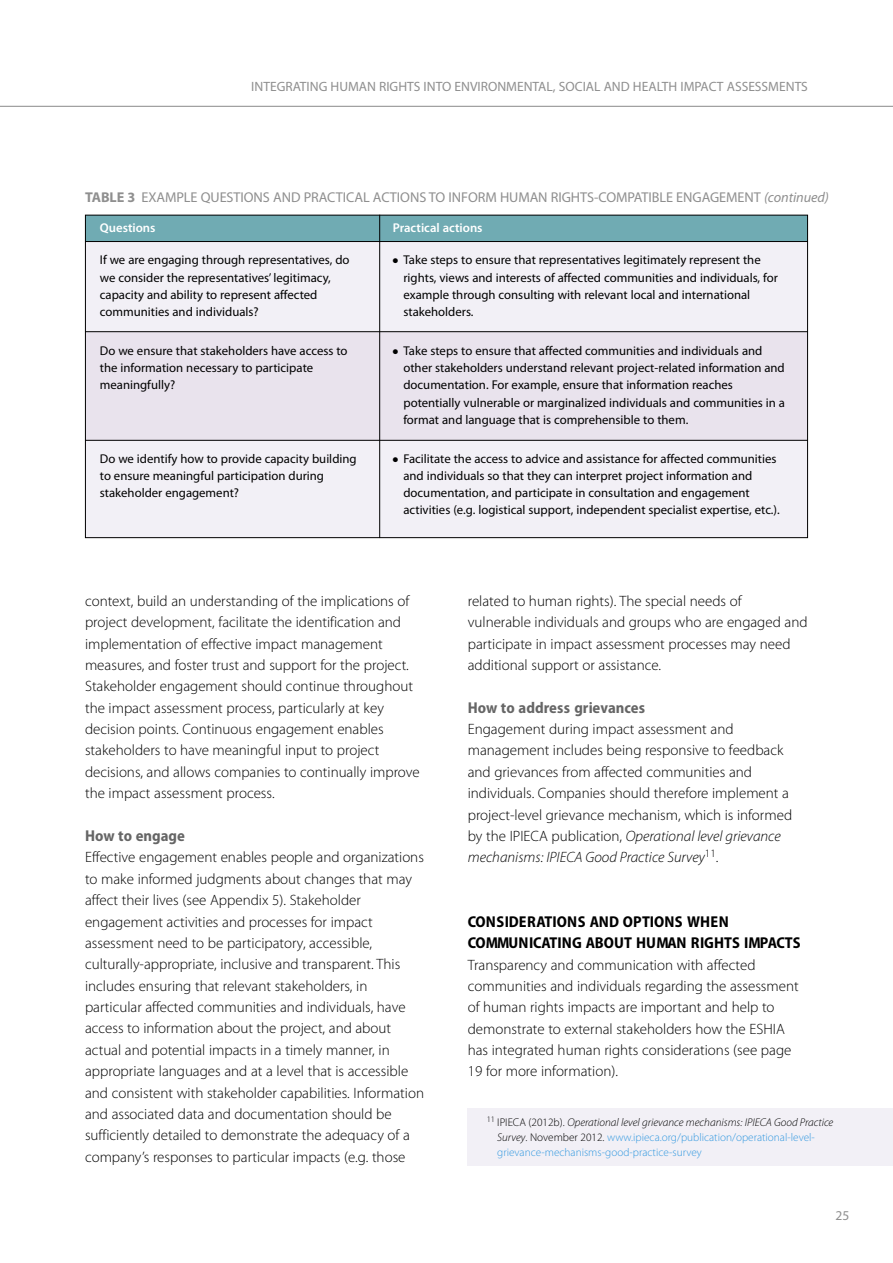
<style>
.page{position:relative;width:893px;height:1263px;background:#fff}
.page>*{position:absolute;margin:0;border:0;box-sizing:border-box;transform-origin:0 0}
.t1{font:700 semi-condensed 15.75px/21.3px "Myriad Pro";letter-spacing:.005em;color:#000}
.t2{font:700 semi-condensed 15.75px "Myriad Pro";color:#666}
.t3{font:300 15px/21.3px "Myriad Pro";color:#000}
.t4{font:14.25px "Myriad Pro";letter-spacing:-.005em;color:#8f8f8f}
.t5{font:13.5px "Myriad Pro";color:#8f8f8f}
.t6{font:12.75px/17.2px "Myriad Pro";color:#000}
.t7{font:600 12.75px "Myriad Pro";color:#fff}
.t8{font:300 11.25px/15.5px "Myriad Pro";color:#3399e0}
.s1{font-weight:700}
.s2{font-style:italic}
.s3{color:#000}
.s4{font-style:italic;color:#000}
</style>
<div class="page">
<hr style="left:0;top:106px;width:893px;height:1px;background:#8f8f8f">
<div style="left:85px;top:215px;width:723px;height:27px;background:#70abb3"></div>
<div style="left:85px;top:242px;width:723px;height:90px;background:#f2f0f6"></div>
<div style="left:85px;top:440px;width:723px;height:98px;background:#f2f0f6"></div>
<div style="left:85px;top:332px;width:723px;height:108px;background:#e9e3ed"></div>
<hr style="left:379px;top:215px;width:1px;height:323px;background:#000">
<hr style="left:85px;top:331px;width:723px;height:1px;background:#000">
<hr style="left:85px;top:440px;width:723px;height:1px;background:#000">
<hr style="left:85px;top:241px;width:723px;height:1px;background:#000">
<div style="left:468px;top:1108px;width:425px;height:58px;background:#f2f0f6"></div>
<p class="t5" style="left:251px;top:81px;width:558px">INTEGRATING HUMAN RIGHTS INTO ENVIRONMENTAL, SOCIAL AND HEALTH IMPACT ASSESSMENTS</p>
<p class="t4" style="left:85px;top:192px;width:745px"><span class="s1">TABLE 3</span> EXAMPLE QUESTIONS AND PRACTICAL ACTIONS TO INFORM HUMAN RIGHTS-COMPATIBLE ENGAGEMENT <span class="s2">(continued)</span></p>
<p class="t7" style="left:100px;top:223px;width:57px">Questions</p>
<p class="t7" style="left:393px;top:223px;width:91px">Practical actions</p>
<p class="t6" style="left:100px;top:253px;width:251px">If we are engaging through representatives, do we consider the representatives’ legitimacy, capacity and ability to represent affected communities and individuals?</p>
<p class="t6" style="left:100px;top:343px;width:249px">Do we ensure that stakeholders have access to the information necessary to participate meaningfully?</p>
<p class="t6" style="left:403px;top:253px;width:376px;text-indent:-11px">● Take steps to ensure that representatives legitimately represent the rights, views and interests of affected communities and individuals, for example through consulting with relevant local and international stakeholders.</p>
<p class="t6" style="left:403px;top:343px;width:383px;text-indent:-11px">● Take steps to ensure that affected communities and individuals and other stakeholders understand relevant project-related information and documentation. For example, ensure that information reaches potentially vulnerable or marginalized individuals and communities in a format and language that is comprehensible to them.</p>
<p class="t6" style="left:403px;top:451px;width:378px;text-indent:-11px">● Facilitate the access to advice and assistance for affected communities and individuals so that they can interpret project information and documentation, and participate in consultation and engagement activities (e.g. logistical support, independent specialist expertise, etc.).</p>
<p class="t6" style="left:100px;top:451px;width:258px">Do we identify how to provide capacity building to ensure meaningful participation during stakeholder engagement?</p>
<p class="t3" style="left:85px;top:591px;width:336px">context, build an understanding of the implications of project development, facilitate the identification and implementation of effective impact management measures, and foster trust and support for the project.<br>Stakeholder engagement should continue throughout the impact assessment process, particularly at key decision points. Continuous engagement enables stakeholders to have meaningful input to project decisions, and allows companies to continually improve the impact assessment process.</p>
<p class="t2" style="left:85px;top:830px;width:101px">How to engage</p>
<p class="t3" style="left:85px;top:848px;width:340px">Effective engagement enables people and organizations to make informed judgments about changes that may affect their lives (see Appendix 5). Stakeholder engagement activities and processes for impact assessment need to be participatory, accessible, culturally-appropriate, inclusive and transparent. This includes ensuring that relevant stakeholders, in particular affected communities and individuals, have access to information about the project, and about actual and potential impacts in a timely manner, in appropriate languages and at a level that is accessible and consistent with stakeholder capabilities. Information and associated data and documentation should be sufficiently detailed to demonstrate the adequacy of a company’s responses to particular impacts (e.g. those</p>
<p class="t3" style="left:468px;top:591px;width:341px">related to human rights). The special needs of vulnerable individuals and groups who are engaged and participate in impact assessment processes may need additional support or assistance.</p>
<p class="t2" style="left:468px;top:702px;width:179px">How to address grievances</p>
<p class="t3" style="left:468px;top:720px;width:326px">Engagement during impact assessment and management includes being responsive to feedback and grievances from affected communities and individuals. Companies should therefore implement a project-level grievance mechanism, which is informed by the IPIECA publication, <span class="s2">Operational level grievance mechanisms: IPIECA Good Practice Survey</span><sup>11</sup>.</p>
<p class="t1" style="left:468px;top:912px;width:334px">CONSIDERATIONS AND OPTIONS WHEN<br>COMMUNICATING ABOUT HUMAN RIGHTS IMPACTS</p>
<p class="t3" style="left:468px;top:955px;width:333px">Transparency and communication with affected communities and individuals regarding the assessment of human rights impacts are important and help to demonstrate to external stakeholders how the ESHIA has integrated human rights considerations (see page 19 for more information).</p>
<p class="t8" style="left:497px;top:1115px;width:337px;text-indent:-11px"><sup>11</sup> <span class="s3">IPIECA (2012b).</span> <span class="s4">Operational level grievance mechanisms: IPIECA Good Practice<br>Survey</span><span class="s3">. November 2012.</span> www.ipieca.org/publication/operational-level&shy;grievance-mechanisms-good-practice-survey</p>
<p class="t5" style="left:836px;top:1210px;width:15px">25</p>
</div>
